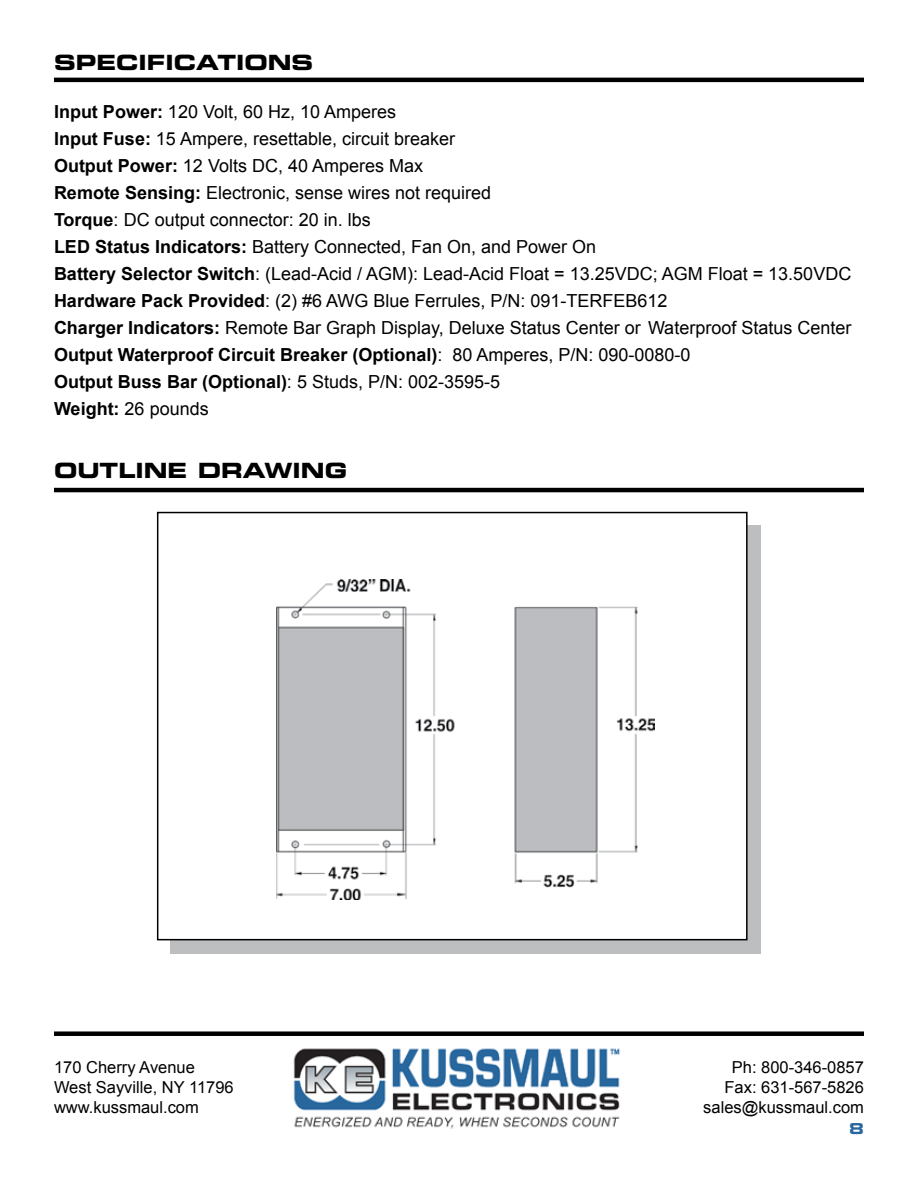
<style>
.page{position:relative;width:918px;height:1188px;background:#fff}
.page>*{position:absolute;margin:0;border:0;box-sizing:border-box;transform-origin:0 0}
.t1{font:21px "Eurostile Bold Extended Two";color:#000}
.t2{font:18px/27px "Arial";color:#000}
.t3{font:16.5px/19.8px "Arial";color:#000}
.t4{font:15px "Eurostile Bold Extended Two";color:#29689e}
.s1{font-weight:700}
</style>
<div class="page">
<div style="left:170px;top:525px;width:591px;height:429px;background:#bcbec0"></div>
<div style="left:158px;top:513px;width:589px;height:427px;background:#fff"></div>
<div style="left:157px;top:512px;width:591px;height:428px;border:2px solid #000"></div>
<img style="left:277px;top:580px;width:378px;height:320px">
<hr style="left:54px;top:488px;width:810px;height:4px;background:#000">
<hr style="left:54px;top:78px;width:810px;height:4px;background:#000">
<img style="left:293px;top:1048px;width:327px;height:81px">
<div style="left:54px;top:1031px;width:810px;height:5px;background:#000"></div>
<p class="t1" style="left:54px;top:48px;width:261px">SPECIFICATIONS</p>
<p class="t2" style="left:54px;top:99px;width:799px"><span class="s1">Input Power:</span> 120 Volt, 60 Hz, 10 Amperes<br><span class="s1">Input Fuse:</span> 15 Ampere, resettable, circuit breaker<br><span class="s1">Output Power:</span> 12 Volts DC, 40 Amperes Max<br><span class="s1">Remote Sensing:</span> Electronic, sense wires not required<br><span class="s1">Torque</span>: DC output connector: 20 in. lbs<br><span class="s1">LED Status Indicators:</span> Battery Connected, Fan On, and Power On<br><span class="s1">Battery Selector Switch</span>: (Lead-Acid / AGM): Lead-Acid Float = 13.25VDC; AGM Float = 13.50VDC <span class="s1">Hardware Pack Provided</span>: (2) #6 AWG Blue Ferrules, P/N: 091-TERFEB612<br><span class="s1">Charger Indicators:</span> Remote Bar Graph Display, Deluxe Status Center or Waterproof Status Center <span class="s1">Output Waterproof Circuit Breaker (Optional)</span>: 80 Amperes, P/N: 090-0080-0<br><span class="s1">Output Buss Bar (Optional)</span>: 5 Studs, P/N: 002-3595-5<br><span class="s1">Weight:</span> 26 pounds</p>
<p class="t1" style="left:54px;top:456px;width:294px">OUTLINE DRAWING</p>
<p class="t3" style="left:54px;top:1058px;width:181px">170 Cherry Avenue<br>West Sayville, NY 11796 www.kussmaul.com</p>
<p class="t3" style="left:703px;top:1058px;width:162px;text-align:right">Ph: 800-346-0857<br>Fax: 631-567-5826 sales@kussmaul.com</p>
<p class="t4" style="left:849px;top:1118px;width:16px">8</p>
</div>
